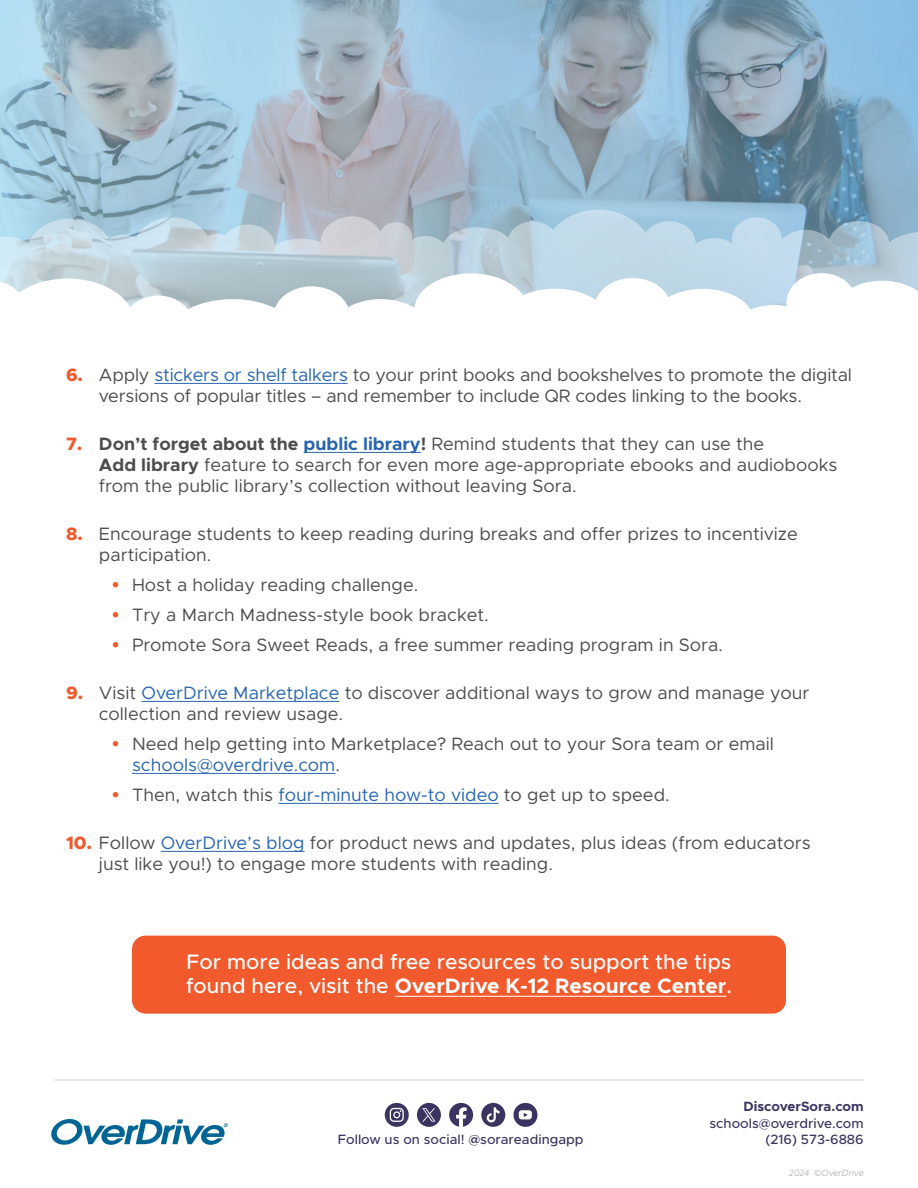
<style>
.page{position:relative;width:918px;height:1188px;background:#fff}
.page>*{position:absolute;margin:0;border:0;box-sizing:border-box;transform-origin:0 0}
.t1{font:500 21px/24px "Metropolis";color:#fff}
.t2{font:18px/21px "Metropolis";color:#4d4d4f}
.t3{font:500 13.5px/16.5px "Metropolis";color:#3b3461;text-align:right}
.t4{font:700 13.5px "Metropolis";color:#3b3461}
.t5{font:italic 300 9px "Metropolis";color:#a7a9ac}
.s1{font-weight:800;color:#f15a2c}
.s2{color:#2765b0}
.s3{font-weight:700}
.s4{font-weight:700;color:#2765b0}
.s5{font-family:"SFUI Text";color:#f15a2c}
.s6{font-weight:600}
.s7{font-family:"Brown Std"}
</style>
<div class="page">
<img style="left:0;top:0;width:918px;height:210px">
<div style="left:417px;top:1103px;width:24px;height:24px;background:#3b3461;border-radius:50%"></div>
<div style="left:513px;top:1103px;width:24px;height:24px;background:#3b3461;border-radius:50%"></div>
<svg style="left:519px;top:1110px;width:13px;height:9px"></svg>
<div style="left:385px;top:1103px;width:24px;height:24px;background:#3b3461;border-radius:50%"></div>
<svg style="left:390px;top:1108px;width:14px;height:14px"></svg>
<svg style="left:449px;top:1103px;width:24px;height:24px"></svg>
<div style="left:481px;top:1103px;width:24px;height:24px;background:#3b3461;border-radius:50%"></div>
<svg style="left:487px;top:1107px;width:13px;height:15px"></svg>
<svg style="left:422px;top:1108px;width:13px;height:14px"></svg>
<hr style="left:54px;top:1080px;width:810px;height:1px;background:#d1d3d4">
<svg style="left:51px;top:1119px;width:177px;height:26px"></svg>
<svg style="left:0;top:210px;width:918px;height:173px"></svg>
<hr style="left:154px;top:383px;width:194px;height:1px;background:#2765b0">
<hr style="left:304px;top:452px;width:117px;height:1px;background:#2765b0">
<hr style="left:141px;top:701px;width:198px;height:1px;background:#2765b0">
<hr style="left:132px;top:773px;width:203px;height:1px;background:#2765b0">
<hr style="left:278px;top:803px;width:221px;height:1px;background:#2765b0">
<hr style="left:161px;top:851px;width:144px;height:1px;background:#2765b0">
<div style="left:132px;top:936px;width:654px;height:78px;background:#f15a2c;border-radius:14px"></div>
<hr style="left:395px;top:996px;width:331px;height:1px;background:#fff">
<p class="t2" style="left:99px;top:364px;width:754px;text-indent:-33px"><span class="s1">6.</span> Apply <span class="s2">stickers or shelf talkers</span> to your print books and bookshelves to promote the digital versions of popular titles – and remember to include QR codes linking to the books.</p>
<p class="t2" style="left:99px;top:433px;width:740px;text-indent:-33px"><span class="s1">7.</span> <span class="s3">Don’t forget about the</span> <span class="s4">public library</span><span class="s3">!</span> Remind students that they can use the<br><span class="s3">Add library</span> feature to search for even more age-appropriate ebooks and audiobooks from the public library’s collection without leaving Sora.</p>
<p class="t2" style="left:99px;top:523px;width:700px;text-indent:-33px"><span class="s1">8.</span> Encourage students to keep reading during breaks and offer prizes to incentivize participation.</p>
<p class="t2" style="left:111px;top:570px;width:614px;line-height:30px"><span class="s5">Ѧ</span> Host a holiday reading challenge.<br><span class="s5">Ѧ</span> Try a March Madness-style book bracket.<br><span class="s5">Ѧ</span> Promote Sora Sweet Reads, a free summer reading program in Sora.</p>
<p class="t2" style="left:99px;top:682px;width:712px;text-indent:-33px"><span class="s1">9.</span> Visit <span class="s2">OverDrive Marketplace</span> to discover additional ways to grow and manage your collection and review usage.</p>
<p class="t2" style="left:132px;top:733px;width:644px;text-indent:-21px"><span class="s5">Ѧ</span> Need help getting into Marketplace? Reach out to your Sora team or email <span class="s2">schools@overdrive.com</span>.</p>
<p class="t2" style="left:111px;top:784px;width:560px"><span class="s5">Ѧ</span> Then, watch this <span class="s2">four-minute how-to video</span> to get up to speed.</p>
<p class="t2" style="left:99px;top:832px;width:713px;text-indent:-33px"><span class="s1">10.</span> Follow <span class="s2">OverDrive’s blog</span> for product news and updates, plus ideas (from educators just like you!) to engage more students with reading.</p>
<p class="t1" style="left:186px;top:950px;width:547px">For more ideas and free resources to support the tips found here, visit the <span class="s3">OverDrive K-12 Resource Center</span>.</p>
<p class="t3" style="left:338px;top:1131px;width:247px">Follow us on social! <span class="s6">@</span>sorareadingapp</p>
<p class="t4" style="left:744px;top:1098px;width:122px">DiscoverSora.com</p>
<p class="t3" style="left:710px;top:1115px;width:156px">schools@overdrive.com (216) 573-6886</p>
<p class="t5" style="left:789px;top:1167px;width:76px"><span class="s7">2024 ©</span>OverDrive</p>
</div>
